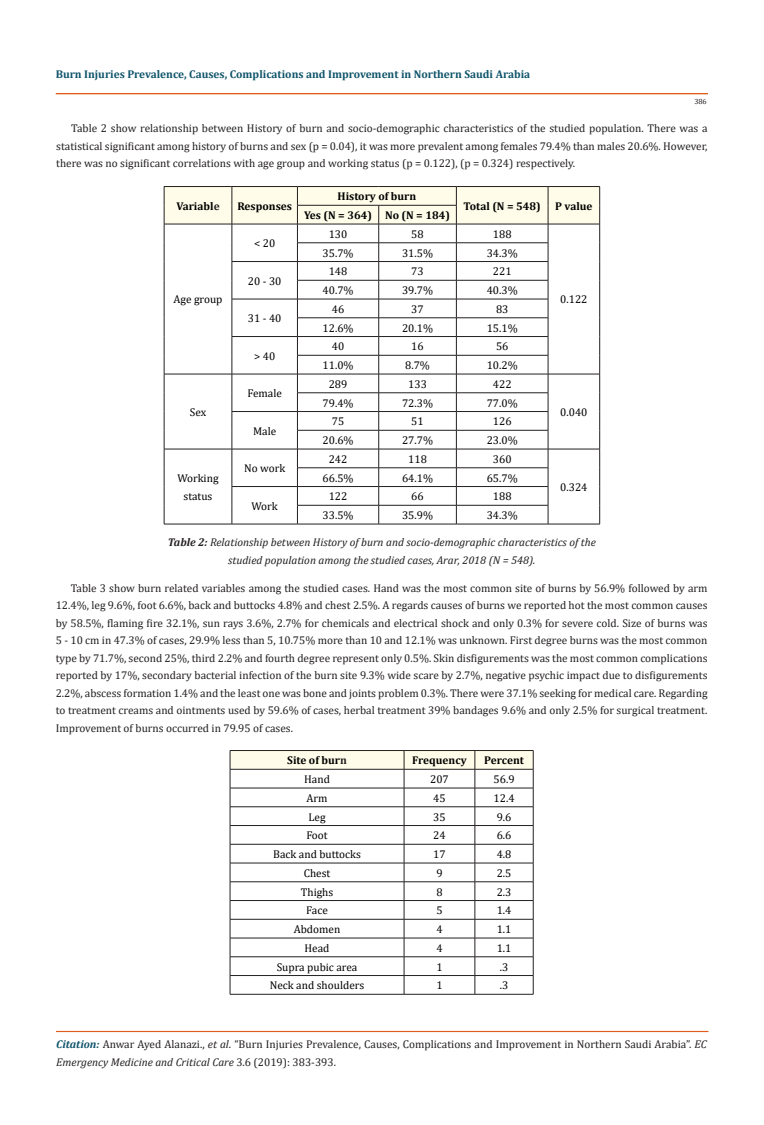
<style>
.page{position:relative;width:764px;height:1125px;background:#fff}
.page>*{position:absolute;margin:0;border:0;box-sizing:border-box;transform-origin:0 0}
.t1{font:11.25px/17.5px "Cambria";color:#231f20;text-align:justify}
.t2{font:11.25px/17.5px "Cambria";color:#000;text-align:center}
.t3{font:italic 11.25px/17.5px "Cambria";color:#231f20;text-align:center}
.t4{font:700 11.25px "Cambria";color:#000}
.t5{font:700 11.25px "Cambria";color:#0e546a}
.t6{font:7.5px "Cambria";color:#231f20}
.s1{color:#231f20}
.s2{font-weight:700}
.s3{font-weight:700;font-style:italic;color:#0e546a}
.s4{font-style:italic}
</style>
<div class="page">
<hr style="left:56px;top:94px;width:651px;height:1px;background:#e05d1a">
<div style="left:56px;top:93px;width:651px;height:1px;border:1px solid #e05d1a"></div>
<div style="left:56px;top:1031px;width:652px;height:1px;border:1px solid #e05d1a"></div>
<hr style="left:164px;top:186px;width:68px;height:1px;background:#231f20">
<hr style="left:232px;top:186px;width:65px;height:1px;background:#231f20">
<hr style="left:297px;top:186px;width:82px;height:1px;background:#231f20">
<hr style="left:379px;top:186px;width:77px;height:1px;background:#231f20">
<hr style="left:456px;top:186px;width:92px;height:1px;background:#231f20">
<hr style="left:548px;top:186px;width:52px;height:1px;background:#231f20">
<svg style="left:164px;top:187px;width:436px;height:337px"></svg>
<hr style="left:164px;top:524px;width:68px;height:1px;background:#231f20">
<hr style="left:232px;top:524px;width:65px;height:1px;background:#231f20">
<hr style="left:297px;top:524px;width:82px;height:1px;background:#231f20">
<hr style="left:379px;top:524px;width:77px;height:1px;background:#231f20">
<hr style="left:456px;top:524px;width:92px;height:1px;background:#231f20">
<hr style="left:548px;top:524px;width:52px;height:1px;background:#231f20">
<hr style="left:230px;top:750px;width:174px;height:1px;background:#231f20">
<hr style="left:404px;top:750px;width:71px;height:1px;background:#231f20">
<hr style="left:475px;top:750px;width:58px;height:1px;background:#231f20">
<svg style="left:230px;top:751px;width:304px;height:243px"></svg>
<hr style="left:230px;top:994px;width:174px;height:1px;background:#231f20">
<hr style="left:404px;top:994px;width:71px;height:1px;background:#231f20">
<hr style="left:475px;top:994px;width:58px;height:1px;background:#231f20">
<p class="t5" style="left:56px;top:66px;width:476px">Burn Injuries Prevalence, Causes, Complications and Improvement in Northern Saudi Arabia</p>
<p class="t6" style="left:694px;top:97px;width:14px">386</p>
<p class="t1" style="left:56px;top:120px;width:653px;text-indent:15px">Table 2 show relationship between History of burn and socio-demographic characteristics of the studied population. There was a statistical significant among history of burns and sex (p = 0.04), it was more prevalent among females 79.4% than males 20.6%. However, there was no significant correlations with age group and working status (p = 0.122), (p = 0.324) respectively.</p>
<p class="t4" style="left:176px;top:198px;width:45px">Variabl<span class="s1">e</span></p>
<p class="t4" style="left:237px;top:198px;width:56px">Responses</p>
<p class="t4" style="left:337px;top:189px;width:80px">History of burn</p>
<p class="t4" style="left:464px;top:198px;width:79px">Total (N = 548)</p>
<p class="t4" style="left:555px;top:198px;width:39px">P value</p>
<p class="t4" style="left:304px;top:207px;width:69px">Yes (N = 364)</p>
<p class="t4" style="left:385px;top:207px;width:66px">No (N = 184)</p>
<p class="t2" style="left:173px;top:291px;width:51px">Age group</p>
<p class="t2" style="left:190px;top:403px;width:18px">Sex</p>
<p class="t2" style="left:254px;top:235px;width:23px">&lt; 20</p>
<p class="t2" style="left:248px;top:272px;width:35px">20 - 30</p>
<p class="t2" style="left:248px;top:310px;width:35px">31 - 40</p>
<p class="t2" style="left:254px;top:347px;width:23px">&gt; 40</p>
<p class="t2" style="left:247px;top:385px;width:36px">Female</p>
<p class="t2" style="left:253px;top:422px;width:25px">Male</p>
<p class="t2" style="left:329px;top:225px;width:20px">130</p>
<p class="t2" style="left:411px;top:225px;width:14px">58</p>
<p class="t2" style="left:493px;top:225px;width:20px">188</p>
<p class="t2" style="left:322px;top:244px;width:33px">35.7%</p>
<p class="t2" style="left:402px;top:244px;width:33px">31.5%</p>
<p class="t2" style="left:487px;top:244px;width:33px">34.3%</p>
<p class="t2" style="left:329px;top:263px;width:20px">148</p>
<p class="t2" style="left:411px;top:263px;width:14px">73</p>
<p class="t2" style="left:493px;top:263px;width:20px">221</p>
<p class="t2" style="left:322px;top:281px;width:33px">40.7%</p>
<p class="t2" style="left:402px;top:281px;width:33px">39.7%</p>
<p class="t2" style="left:487px;top:281px;width:33px">40.3%</p>
<p class="t2" style="left:332px;top:300px;width:14px">46</p>
<p class="t2" style="left:411px;top:300px;width:14px">37</p>
<p class="t2" style="left:496px;top:300px;width:14px">83</p>
<p class="t2" style="left:322px;top:319px;width:33px">12.6%</p>
<p class="t2" style="left:402px;top:319px;width:33px">20.1%</p>
<p class="t2" style="left:487px;top:319px;width:33px">15.1%</p>
<p class="t2" style="left:332px;top:338px;width:14px">40</p>
<p class="t2" style="left:411px;top:338px;width:14px">16</p>
<p class="t2" style="left:496px;top:338px;width:14px">56</p>
<p class="t2" style="left:322px;top:356px;width:33px">11.0%</p>
<p class="t2" style="left:405px;top:356px;width:26px">8.7%</p>
<p class="t2" style="left:487px;top:356px;width:33px">10.2%</p>
<p class="t2" style="left:329px;top:375px;width:20px">289</p>
<p class="t2" style="left:408px;top:375px;width:20px">133</p>
<p class="t2" style="left:493px;top:375px;width:20px">422</p>
<p class="t2" style="left:322px;top:394px;width:33px">79.4%</p>
<p class="t2" style="left:402px;top:394px;width:33px">72.3%</p>
<p class="t2" style="left:487px;top:394px;width:33px">77.0%</p>
<p class="t2" style="left:332px;top:413px;width:14px">75</p>
<p class="t2" style="left:411px;top:413px;width:14px">51</p>
<p class="t2" style="left:493px;top:413px;width:20px">126</p>
<p class="t2" style="left:322px;top:431px;width:33px">20.6%</p>
<p class="t2" style="left:402px;top:431px;width:33px">27.7%</p>
<p class="t2" style="left:487px;top:431px;width:33px">23.0%</p>
<p class="t2" style="left:560px;top:291px;width:29px">0.122</p>
<p class="t2" style="left:560px;top:403px;width:29px">0.040</p>
<p class="t2" style="left:329px;top:450px;width:20px">242</p>
<p class="t2" style="left:408px;top:450px;width:20px">118</p>
<p class="t2" style="left:493px;top:450px;width:20px">360</p>
<p class="t2" style="left:244px;top:460px;width:43px">No work</p>
<p class="t2" style="left:322px;top:469px;width:33px">66.5%</p>
<p class="t2" style="left:402px;top:469px;width:33px">64.1%</p>
<p class="t2" style="left:487px;top:469px;width:33px">65.7%</p>
<p class="t2" style="left:177px;top:470px;width:43px">Working status</p>
<p class="t2" style="left:560px;top:478px;width:29px">0.324</p>
<p class="t2" style="left:329px;top:488px;width:20px">122</p>
<p class="t2" style="left:411px;top:488px;width:14px">66</p>
<p class="t2" style="left:493px;top:488px;width:20px">188</p>
<p class="t2" style="left:322px;top:506px;width:33px">33.5%</p>
<p class="t2" style="left:402px;top:506px;width:33px">35.9%</p>
<p class="t2" style="left:487px;top:506px;width:33px">34.3%</p>
<p class="t3" style="left:168px;top:533px;width:429px"><span class="s2">Table 2:</span> Relationship between History of burn and socio-demographic characteristics of the studied population among the studied cases, Arar, 2018 (N = 548).</p>
<p class="t1" style="left:56px;top:579px;width:653px;text-indent:15px">Table 3 show burn related variables among the studied cases. Hand was the most common site of burns by 56.9% followed by arm 12.4%, leg 9.6%, foot 6.6%, back and buttocks 4.8% and chest 2.5%. A regards causes of burns we reported hot the most common causes by 58.5%, flaming fire 32.1%, sun rays 3.6%, 2.7% for chemicals and electrical shock and only 0.3% for severe cold. Size of burns was 5 - 10 cm in 47.3% of cases, 29.9% less than 5, 10.75% more than 10 and 12.1% was unknown. First degree burns was the most common type by 71.7%, second 25%, third 2.2% and fourth degree represent only 0.5%. Skin disfigurements was the most common complications reported by 17%, secondary bacterial infection of the burn site 9.3% wide scare by 2.7%, negative psychic impact due to disfigurements 2.2%, abscess formation 1.4% and the least one was bone and joints problem 0.3%. There were 37.1% seeking for medical care. Regarding to treatment creams and ointments used by 59.6% of cases, herbal treatment 39% bandages 9.6% and only 2.5% for surgical treatment.<br>Improvement of burns occurred in 79.95 of cases.</p>
<p class="t4" style="left:287px;top:753px;width:61px">Site of bur<span class="s1">n</span></p>
<p class="t4" style="left:412px;top:753px;width:56px">Frequency</p>
<p class="t4" style="left:484px;top:753px;width:41px">Percent</p>
<p class="t2" style="left:304px;top:770px;width:27px">Hand</p>
<p class="t2" style="left:430px;top:770px;width:20px">207</p>
<p class="t2" style="left:493px;top:770px;width:23px">56.9</p>
<p class="t2" style="left:306px;top:789px;width:23px">Arm</p>
<p class="t2" style="left:433px;top:789px;width:14px">45</p>
<p class="t2" style="left:493px;top:789px;width:23px">12.4</p>
<p class="t2" style="left:308px;top:808px;width:19px">Leg</p>
<p class="t2" style="left:433px;top:808px;width:14px">35</p>
<p class="t2" style="left:497px;top:808px;width:16px">9.6</p>
<p class="t2" style="left:306px;top:827px;width:23px">Foot</p>
<p class="t2" style="left:433px;top:827px;width:14px">24</p>
<p class="t2" style="left:497px;top:827px;width:16px">6.6</p>
<p class="t2" style="left:273px;top:845px;width:89px">Back and buttocks</p>
<p class="t2" style="left:433px;top:845px;width:14px">17</p>
<p class="t2" style="left:497px;top:845px;width:16px">4.8</p>
<p class="t2" style="left:304px;top:864px;width:28px">Chest</p>
<p class="t2" style="left:436px;top:864px;width:8px">9</p>
<p class="t2" style="left:497px;top:864px;width:16px">2.5</p>
<p class="t2" style="left:301px;top:883px;width:34px">Thighs</p>
<p class="t2" style="left:436px;top:883px;width:8px">8</p>
<p class="t2" style="left:497px;top:883px;width:16px">2.3</p>
<p class="t2" style="left:306px;top:902px;width:23px">Face</p>
<p class="t2" style="left:436px;top:902px;width:8px">5</p>
<p class="t2" style="left:497px;top:902px;width:16px">1.4</p>
<p class="t2" style="left:294px;top:920px;width:48px">Abdomen</p>
<p class="t2" style="left:436px;top:920px;width:8px">4</p>
<p class="t2" style="left:497px;top:920px;width:16px">1.1</p>
<p class="t2" style="left:304px;top:939px;width:26px">Head</p>
<p class="t2" style="left:436px;top:939px;width:8px">4</p>
<p class="t2" style="left:497px;top:939px;width:16px">1.1</p>
<p class="t2" style="left:277px;top:958px;width:82px">Supra pubic area</p>
<p class="t2" style="left:436px;top:958px;width:8px">1</p>
<p class="t2" style="left:500px;top:958px;width:10px">.3</p>
<p class="t2" style="left:270px;top:977px;width:96px">Neck and shoulders</p>
<p class="t2" style="left:436px;top:977px;width:8px">1</p>
<p class="t2" style="left:500px;top:977px;width:10px">.3</p>
<p class="t2" style="left:252px;top:497px;width:28px">Work</p>
<p class="t1" style="left:56px;top:1036px;width:652px"><span class="s3">Citation:</span> Anwar Ayed Alanazi., <span class="s4">et al</span>. “Burn Injuries Prevalence, Causes, Complications and Improvement in Northern Saudi Arabia”. <span class="s4">EC<br>Emergency Medicine and Critical Care</span> 3.6 (2019): 383-393.</p>
</div>
